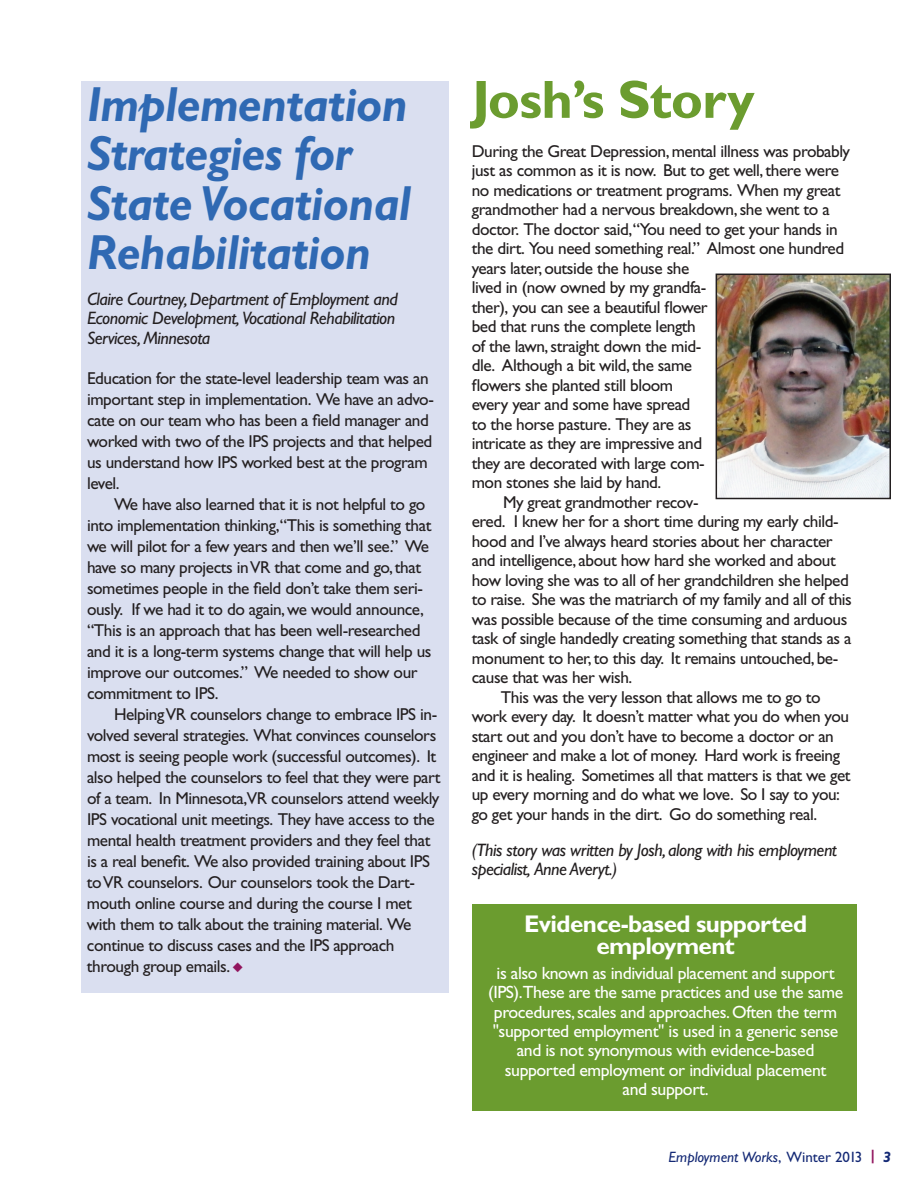
<style>
.page{position:relative;width:918px;height:1188px;background:#fff}
.page>*{position:absolute;margin:0;border:0;box-sizing:border-box;transform-origin:0 0}
.t1{font:700 54px "Gill Sans Std";letter-spacing:-.015em;color:#6b9c2f}
.t2{font:italic 700 49.5px/49.5px "Gill Sans Std";letter-spacing:-.015em;color:#2f69b3;scale:.95 1}
.t3{font:700 24.3px/21.8px "Gill Sans Std";letter-spacing:-.025em;color:#fff;text-align:center}
.t4{font:italic 18px/19.5px "Gill Sans";letter-spacing:-.025em;color:#231f20}
.t5{font:17.85px/19.4px "Gill Sans Std";letter-spacing:-.025em;color:#fff;text-align:center}
.t6{font:17.25px/21px "Gill Sans Std";letter-spacing:-.025em;color:#231f20}
.t7{font:italic 15px "Gill Sans";color:#142975}
.s1{color:#91145d}
.s2{font-style:normal}
.s3{font-weight:700;color:#91145d}
.s4{font-weight:700}
</style>
<div class="page">
<div style="left:81px;top:81px;width:367px;height:912px;background:#dadff0"></div>
<div style="left:472px;top:904px;width:384px;height:206px;background:#6b9c2f"></div>
<img style="left:719px;top:277px;width:169px;height:219px">
<div style="left:716px;top:274px;width:175px;height:225px;border:2px solid #231f20"></div>
<h2 class="t2" style="left:87px;top:84px;width:343px">Implementation<br>Strategies for<br>State Vocational<br>Rehabilitation</h2>
<p class="t4" style="left:87px;top:291px;width:312px">Claire Courtney,Department of Employment and<br>Economic Development,Vocational Rehabilitation<br>Services,Minnesota</p>
<p class="t6" style="left:87px;top:370px;width:348px">Education for the state-level leadership team was an important step in implementation. We have an advo&shy;cate on our team who has been a field manager and worked with two of the IPS projects and that helped us understand how IPS worked best at the program level.</p>
<p class="t6" style="left:87px;top:496px;width:346px;text-indent:27px">We have also learned that it is not helpful to go into implementation thinking,“This is something that we will pilot for a few years and then we’ll see.” We have so many projects inVR that come and go,that sometimes people in the field don’t take them seri&shy;ously. If we had it to do again,we would announce, “This is an approach that has been well-researched and it is a long-term systems change that will help us improve our outcomes.” We needed to show our commitment to IPS.</p>
<p class="t6" style="left:87px;top:706px;width:355px;text-indent:27px">HelpingVR counselors change to embrace IPS in&shy;volved several strategies. What convinces counselors most is seeing people work (successful outcomes). It also helped the counselors to feel that they were part of a team. In Minnesota,VR counselors attend weekly IPS vocational unit meetings. They have access to the mental health treatment providers and they feel that is a real benefit. We also provided training about IPS toVR counselors. Our counselors took the Dart&shy;mouth online course and during the course I met with them to talk about the training material. We continue to discuss cases and the IPS approach through group emails. <span class="s1">◆</span></p>
<h1 class="t1" style="left:472px;top:79px;width:284px">Josh’s Story</h1>
<p class="t6" style="left:472px;top:142px;width:380px">During the Great Depression,mental illness was probably</p>
<p class="t6" style="left:472px;top:162px;width:369px">just as common as it is now. But to get well,there were</p>
<p class="t6" style="left:472px;top:181px;width:370px">no medications or treatment programs. When my great</p>
<p class="t6" style="left:472px;top:201px;width:359px">grandmother had a nervous breakdown,she went to a</p>
<p class="t6" style="left:472px;top:220px;width:368px">doctor. The doctor said,“You need to get your hands in</p>
<p class="t6" style="left:472px;top:240px;width:374px">the dirt. You need something real.” Almost one hundred</p>
<p class="t6" style="left:472px;top:259px;width:219px">years later,outside the house she</p>
<p class="t6" style="left:472px;top:279px;width:236px">lived in (now owned by my grandfa-</p>
<p class="t6" style="left:472px;top:298px;width:238px">ther), you can see a beautiful flower</p>
<p class="t6" style="left:472px;top:318px;width:226px">bed that runs the complete length</p>
<p class="t6" style="left:472px;top:337px;width:231px">of the lawn,straight down the mid-</p>
<p class="t6" style="left:472px;top:357px;width:222px">dle. Although a bit wild,the same</p>
<p class="t6" style="left:472px;top:376px;width:203px">flowers she planted still bloom</p>
<p class="t6" style="left:472px;top:396px;width:220px">every year and some have spread</p>
<p class="t6" style="left:472px;top:415px;width:221px">to the horse pasture. They are as</p>
<p class="t6" style="left:472px;top:435px;width:232px">intricate as they are impressive and</p>
<p class="t6" style="left:472px;top:454px;width:235px">they are decorated with large com-</p>
<p class="t6" style="left:472px;top:474px;width:191px">mon stones she laid by hand.</p>
<p class="t6" style="left:503px;top:493px;width:197px">My great grandmother recov-</p>
<p class="t6" style="left:472px;top:513px;width:368px">ered. I knew her for a short time during my early child-</p>
<p class="t6" style="left:472px;top:532px;width:362px">hood and I’ve always heard stories about her character</p>
<p class="t6" style="left:472px;top:552px;width:365px">and intelligence, about how hard she worked and about</p>
<p class="t6" style="left:472px;top:571px;width:379px">how loving she was to all of her grandchildren she helped</p>
<p class="t6" style="left:472px;top:591px;width:382px">to raise. She was the matriarch of my family and all of this</p>
<p class="t6" style="left:472px;top:610px;width:377px">was possible because of the time consuming and arduous</p>
<p class="t6" style="left:472px;top:630px;width:381px">task of single handedly creating something that stands as a</p>
<p class="t6" style="left:472px;top:649px;width:368px">monument to her,to this day. It remains untouched, be-</p>
<p class="t6" style="left:472px;top:669px;width:162px">cause that was her wish.</p>
<p class="t6" style="left:501px;top:688px;width:321px">This was the very lesson that allows me to go to</p>
<p class="t6" style="left:472px;top:708px;width:379px">work every day. It doesn’t matter what you do when you</p>
<p class="t6" style="left:472px;top:727px;width:364px">start out and you don’t have to become a doctor or an</p>
<p class="t6" style="left:472px;top:747px;width:370px">engineer and make a lot of money. Hard work is freeing</p>
<p class="t6" style="left:472px;top:766px;width:380px">and it is healing. Sometimes all that matters is that we get</p>
<p class="t6" style="left:472px;top:786px;width:370px">up every morning and do what we love. So I say to you:</p>
<p class="t6" style="left:472px;top:805px;width:347px">go get your hands in the dirt. Go do something real.</p>
<p class="t4" style="left:472px;top:841px;width:367px">(This story was written by Josh, along with his employment specialist, Anne Averyt.)</p>
<h3 class="t3" style="left:524px;top:915px;width:285px">Evidence-based supported employment</h3>
<p class="t5" style="left:488px;top:965px;width:357px">is also known as individual placement and support (IPS).These are the same practices and use the same procedures,scales and approaches.Often the term "supported employment" is used in a generic sense and is not synonymous with evidence-based supported employment or individual placement<br>and support.</p>
<p class="t7" style="left:669px;top:1151px;width:224px">Employment Works<span class="s2">, Winter 2013</span> <span class="s3">|</span> <span class="s4">3</span></p>
</div>
